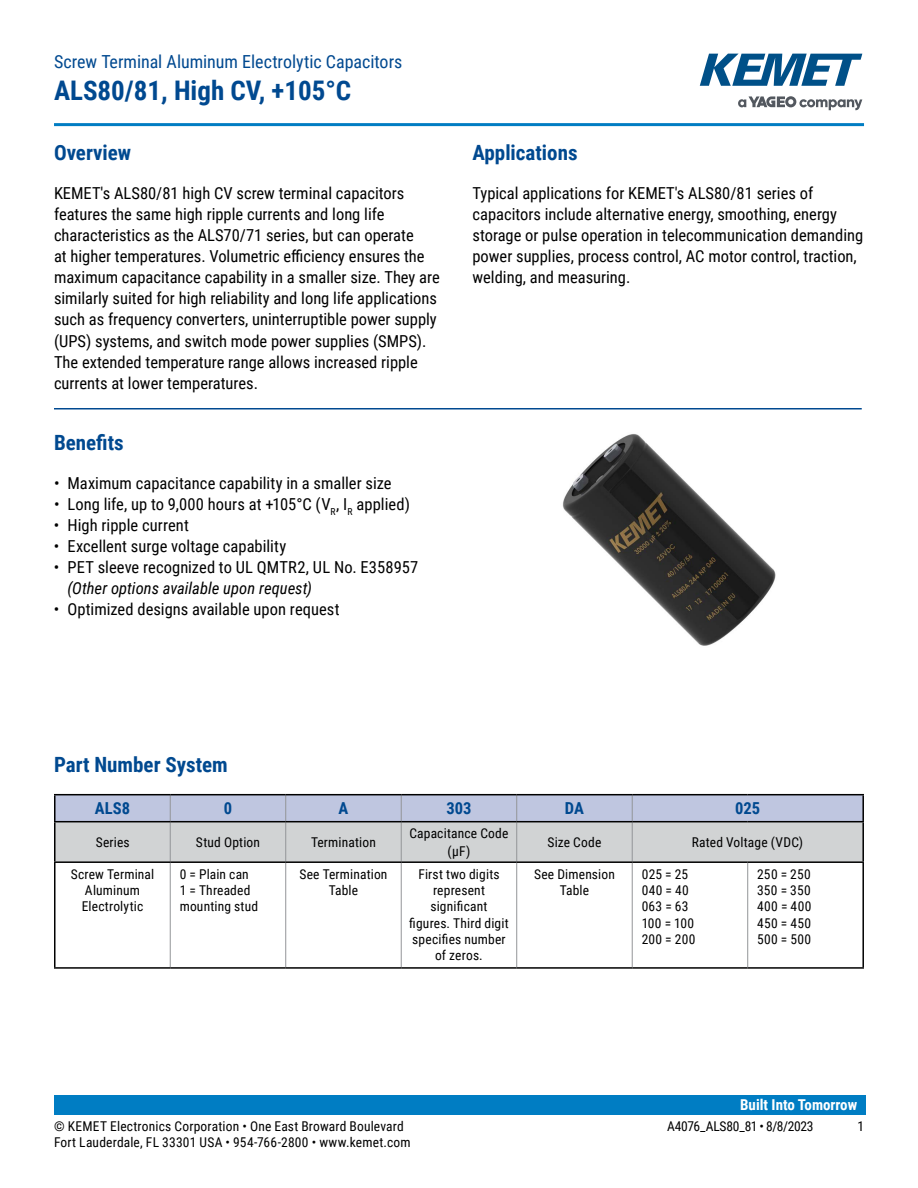
<style>
.page{position:relative;width:918px;height:1188px;background:#fff}
.page>*{position:absolute;margin:0;border:0;box-sizing:border-box;transform-origin:0 0}
.t1{font:700 27px "Roboto Condensed";color:#004990}
.t2{font:700 21px "Roboto Condensed";color:#004990}
.t3{font:18px "Roboto Condensed";color:#004990}
.t4{font:16.5px/21px "Roboto Condensed";color:#000}
.t5{font:italic 16.5px "Roboto Condensed";color:#000}
.t6{font:700 16.5px "Roboto Condensed";letter-spacing:.005em;color:#004990}
.t7{font:700 15px "Roboto Condensed";color:#fff}
.t8{font:13.5px/16.2px "Roboto Condensed";letter-spacing:.015em;color:#000;text-align:center}
.t9{font:13.5px "Roboto Condensed";letter-spacing:-.02em;color:#000}
</style>
<div class="page">
<svg style="left:738px;top:96px;width:124px;height:14px"></svg>
<svg style="left:700px;top:54px;width:162px;height:32px"></svg>
<hr style="left:54px;top:123px;width:810px;height:3px;background:#007dc3">
<div style="left:54px;top:1095px;width:811px;height:20px;background:#007dc3"></div>
<hr style="left:54px;top:408px;width:808px;height:2px;background:#004990">
<svg style="left:56px;top:795px;width:806px;height:66px;background:#c6cad5"></svg>
<hr style="left:170px;top:822px;width:1px;height:39px;background:#939598">
<hr style="left:285px;top:822px;width:1px;height:39px;background:#939598">
<hr style="left:401px;top:822px;width:1px;height:39px;background:#939598">
<hr style="left:516px;top:822px;width:1px;height:39px;background:#939598">
<hr style="left:632px;top:822px;width:1px;height:39px;background:#939598">
<hr style="left:170px;top:863px;width:1px;height:104px;background:#939598">
<hr style="left:285px;top:863px;width:1px;height:104px;background:#939598">
<hr style="left:54px;top:822px;width:2px;height:39px;background:#000">
<hr style="left:862px;top:822px;width:2px;height:39px;background:#000">
<hr style="left:54px;top:794px;width:116px;height:1px;background:#000">
<hr style="left:54px;top:795px;width:2px;height:26px;background:#000">
<hr style="left:170px;top:794px;width:116px;height:1px;background:#000">
<hr style="left:286px;top:794px;width:115px;height:1px;background:#000">
<hr style="left:401px;top:794px;width:116px;height:1px;background:#000">
<hr style="left:517px;top:794px;width:115px;height:1px;background:#000">
<hr style="left:632px;top:794px;width:116px;height:1px;background:#000">
<hr style="left:748px;top:794px;width:116px;height:1px;background:#000">
<hr style="left:862px;top:795px;width:2px;height:26px;background:#000">
<hr style="left:54px;top:821px;width:116px;height:1px;background:#000">
<hr style="left:170px;top:821px;width:116px;height:1px;background:#000">
<hr style="left:286px;top:821px;width:115px;height:1px;background:#000">
<hr style="left:401px;top:821px;width:116px;height:1px;background:#000">
<hr style="left:517px;top:821px;width:115px;height:1px;background:#000">
<hr style="left:632px;top:821px;width:116px;height:1px;background:#000">
<hr style="left:748px;top:821px;width:116px;height:1px;background:#000">
<hr style="left:632px;top:861px;width:116px;height:2px;background:#000">
<hr style="left:748px;top:861px;width:116px;height:2px;background:#000">
<hr style="left:862px;top:863px;width:2px;height:104px;background:#000">
<hr style="left:632px;top:967px;width:116px;height:2px;background:#000">
<hr style="left:748px;top:967px;width:116px;height:2px;background:#000">
<hr style="left:747px;top:863px;width:1px;height:104px;background:#939598">
<hr style="left:401px;top:863px;width:1px;height:104px;background:#939598">
<hr style="left:54px;top:861px;width:116px;height:2px;background:#000">
<hr style="left:54px;top:863px;width:2px;height:104px;background:#000">
<hr style="left:170px;top:861px;width:116px;height:2px;background:#000">
<hr style="left:286px;top:861px;width:115px;height:2px;background:#000">
<hr style="left:401px;top:861px;width:116px;height:2px;background:#000">
<hr style="left:54px;top:967px;width:116px;height:2px;background:#000">
<hr style="left:170px;top:967px;width:116px;height:2px;background:#000">
<hr style="left:286px;top:967px;width:115px;height:2px;background:#000">
<hr style="left:401px;top:967px;width:116px;height:2px;background:#000">
<hr style="left:517px;top:861px;width:115px;height:2px;background:#000">
<hr style="left:517px;top:967px;width:115px;height:2px;background:#000">
<hr style="left:516px;top:863px;width:1px;height:104px;background:#939598">
<hr style="left:632px;top:863px;width:1px;height:104px;background:#939598">
<img style="left:562px;top:434px;width:214px;height:212px">
<p class="t3" style="left:54px;top:48px;width:350px">Screw Terminal Aluminum Electrolytic Capacitors</p>
<h1 class="t1" style="left:54px;top:71px;width:299px">ALS80/81, High CV, +105°C</h1>
<p class="t2" style="left:54px;top:138px;width:79px">Overview</p>
<p class="t4" style="left:54px;top:182px;width:387px">KEMET's ALS80/81 high CV screw terminal capacitors features the same high ripple currents and long life characteristics as the ALS70/71 series, but can operate<br>at higher temperatures. Volumetric efficiency ensures the maximum capacitance capability in a smaller size. They are similarly suited for high reliability and long life applications such as frequency converters, uninterruptible power supply (UPS) systems, and switch mode power supplies (SMPS).<br>The extended temperature range allows increased ripple currents at lower temperatures.</p>
<p class="t2" style="left:54px;top:428px;width:71px">Benefits</p>
<p class="t4" style="left:54px;top:472px;width:339px">• Maximum capacitance capability in a smaller size</p>
<p class="t4" style="left:54px;top:493px;width:357px">• Long life, up to 9,000 hours at +105°C (V<sub>R</sub>, I<sub>R</sub> applied)</p>
<p class="t4" style="left:54px;top:514px;width:136px">• High ripple current</p>
<p class="t4" style="left:54px;top:535px;width:234px">• Excellent surge voltage capability</p>
<p class="t4" style="left:54px;top:556px;width:366px">• PET sleeve recognized to UL QMTR2, UL No. E358957</p>
<p class="t5" style="left:67px;top:577px;width:246px">(Other options available upon request)</p>
<p class="t4" style="left:54px;top:598px;width:287px">• Optimized designs available upon request</p>
<p class="t2" style="left:472px;top:138px;width:107px">Applications</p>
<p class="t4" style="left:472px;top:182px;width:392px">Typical applications for KEMET's ALS80/81 series of capacitors include alternative energy, smoothing, energy storage or pulse operation in telecommunication demanding power supplies, process control, AC motor control, traction, welding, and measuring.</p>
<p class="t2" style="left:54px;top:750px;width:175px">Part Number System</p>
<p class="t6" style="left:95px;top:797px;width:37px">ALS8</p>
<p class="t6" style="left:224px;top:797px;width:10px">0</p>
<p class="t6" style="left:339px;top:797px;width:11px">A</p>
<p class="t6" style="left:446px;top:797px;width:27px">303</p>
<p class="t6" style="left:565px;top:797px;width:20px">DA</p>
<p class="t6" style="left:735px;top:797px;width:27px">025</p>
<p class="t8" style="left:96px;top:834px;width:35px">Series</p>
<p class="t8" style="left:196px;top:834px;width:66px">Stud Option</p>
<p class="t8" style="left:311px;top:834px;width:66px">Termination</p>
<p class="t8" style="left:409px;top:824px;width:101px;line-height:18px">Capacitance Code (µF)</p>
<p class="t8" style="left:548px;top:834px;width:55px">Size Code</p>
<p class="t8" style="left:692px;top:834px;width:113px">Rated Voltage (VDC)</p>
<p class="t8" style="left:71px;top:866px;width:85px">Screw Terminal<br>Aluminum<br>Electrolytic</p>
<p class="t8" style="left:180px;top:866px;width:80px;text-align:left">0 = Plain can<br>1 = Threaded mounting stud</p>
<p class="t8" style="left:299px;top:866px;width:90px">See Termination<br>Table</p>
<p class="t8" style="left:409px;top:866px;width:101px">First two digits represent significant figures. Third digit specifies number of zeros.</p>
<p class="t8" style="left:534px;top:866px;width:82px">See Dimension<br>Table</p>
<p class="t8" style="left:642px;top:866px;width:55px;text-align:left">025 = 25<br>040 = 40<br>063 = 63<br>100 = 100<br>200 = 200</p>
<p class="t8" style="left:757px;top:866px;width:56px;text-align:justify">250 = 250<br>350 = 350<br>400 = 400<br>450 = 450<br>500 = 500</p>
<p class="t7" style="left:740px;top:1094px;width:119px">Built Into Tomorrow</p>
<p class="t8" style="left:54px;top:1117px;width:351px">© KEMET Electronics Corporation • One East Broward Boulevard</p>
<p class="t9" style="left:667px;top:1116px;width:148px">A4076_ALS80_81 • 8/8/2023</p>
<p class="t8" style="left:857px;top:1117px;width:8px">1</p>
<p class="t8" style="left:54px;top:1133px;width:358px">Fort Lauderdale, FL 33301 USA • 954-766-2800 • www.kemet.com</p>
</div>
